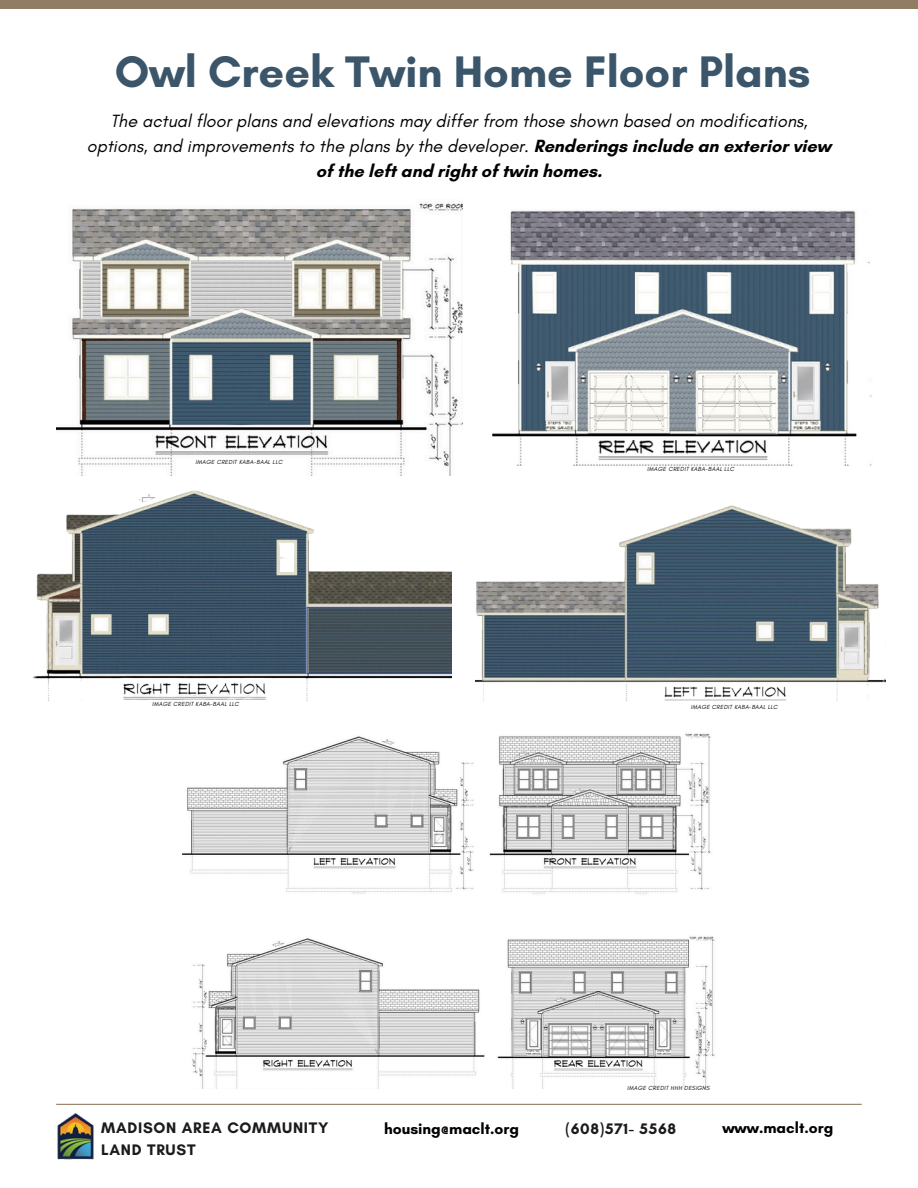
<style>
.page{position:relative;width:918px;height:1188px;background:#fff}
.page>*{position:absolute;margin:0;border:0;box-sizing:border-box;transform-origin:0 0}
.t1{font:700 45px "Glacial Indifference";color:#3b566a}
.t2{font:italic 18px/24.8px "Glacial Indifference";color:#000;text-align:center}
.t3{font:700 15.6px "Glacial Indifference";letter-spacing:.045em;color:#1b1b1b}
.t4{font:700 15.6px "Glacial Indifference";color:#000}
.t5{font:italic 6px "Glacial Indifference";letter-spacing:.045em;color:#000}
.s1{font-weight:700;font-style:normal}
</style>
<div class="page">
<img style="left:492px;top:210px;width:380px;height:255px">
<img style="left:56px;top:203px;width:406px;height:272px">
<hr style="left:56px;top:1104px;width:806px;height:1px;background:#907d63">
<img style="left:57px;top:1113px;width:37px;height:46px">
<img style="left:32px;top:490px;width:420px;height:210px">
<img style="left:475px;top:505px;width:411px;height:195px">
<img style="left:183px;top:733px;width:532px;height:355px">
<div style="left:0;top:0;width:918px;height:9px;background:#907d63"></div>
<p class="t1" style="left:115px;top:44px;width:697px">Owl Creek Twin Home Floor Plans</p>
<h2 class="t2" style="left:87px;top:109px;width:746px">The actual floor plans and elevations may differ from those shown based on modifications, options, and improvements to the plans by the developer. <span class="s1">Renderings include an exterior view of the left and right of twin homes.</span></h2>
<h3 class="t5" style="left:196px;top:459px;width:88px">IMAGE CREDIT KABA-BAAL LLC</h3>
<h4 class="t5" style="left:152px;top:700px;width:88px">IMAGE CREDIT KABA-BAAL LLC</h4>
<p class="t5" style="left:647px;top:466px;width:88px">IMAGE CREDIT KABA-BAAL LLC</p>
<h4 class="t5" style="left:691px;top:703px;width:88px">IMAGE CREDIT KABA-BAAL LLC</h4>
<h3 class="t5" style="left:627px;top:1085px;width:84px">IMAGE CREDIT HHH DESIGNS</h3>
<p class="t4" style="left:384px;top:1119px;width:136px">housing@maclt.org</p>
<p class="t4" style="left:722px;top:1119px;width:112px">www.maclt.org</p>
<p class="t3" style="left:101px;top:1119px;width:229px">MADISON AREA COMMUNITY</p>
<p class="t3" style="left:566px;top:1119px;width:112px">(608)571- 5568</p>
<p class="t3" style="left:101px;top:1140px;width:96px">LAND TRUST</p>
</div>
